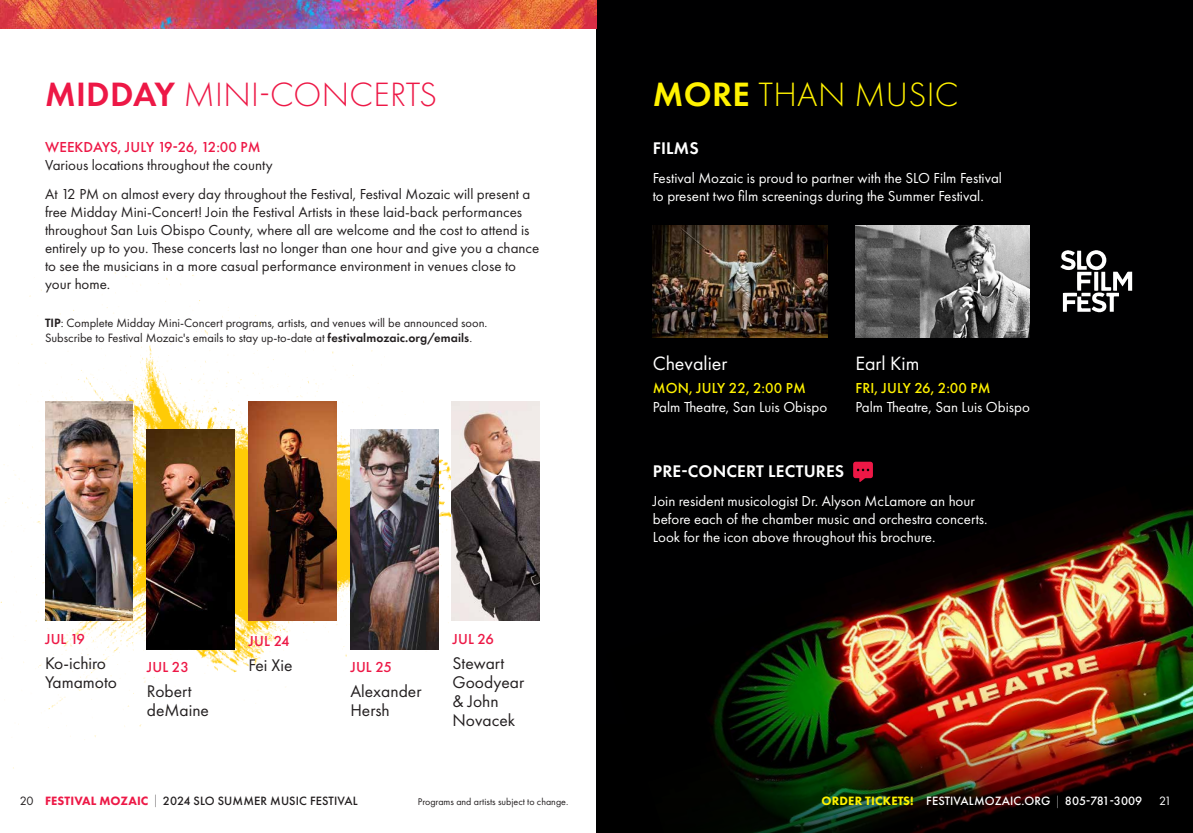
<style>
.page{position:relative;width:1193px;height:833px;background:#fff}
.page>*{position:absolute;margin:0;border:0;box-sizing:border-box;transform-origin:0 0}
.t1{font:300 35px "Futura PT";letter-spacing:.01em;color:#ed1846}
.t2{font:300 35px "Futura PT";letter-spacing:.01em;color:#fff200}
.t3{font:20px "Futura PT";color:#fff}
.t4{font:17.5px/19.2px "Futura PT";color:#231f20}
.t5{font:600 17.5px "Futura PT";letter-spacing:.01em;color:#fff}
.t6{font:15px/18px "Futura PT";color:#231f20}
.t7{font:15px/18px "Futura PT";color:#fff}
.t8{font:500 15px "Futura PT";letter-spacing:.01em;color:#ed1846}
.t9{font:500 15px "Futura PT";letter-spacing:.01em;color:#fff200}
.t10{font:12.5px/15px "Futura PT";color:#231f20}
.t11{font:500 12.5px "Futura PT";letter-spacing:.01em;color:#fff}
.t12{font:500 12.5px "Futura PT";letter-spacing:.01em;color:#231f20;scale:.3 1}
.t13{font:12.5px "Futura PT";color:#fff}
.t14{font:10px "Futura PT";color:#231f20}
.s1{font-weight:600}
.s2{font-weight:400}
.s3{font-weight:800;color:#ed1846}
.s4{font-weight:800;color:#fff200}
</style>
<div class="page">
<div style="left:596px;top:0;width:596px;height:832px;background:#000001"></div>
<img style="left:710px;top:508px;width:482px;height:216px">
<img style="left:713px;top:724px;width:479px;height:108px">
<img style="left:0;top:257px;width:452px;height:512px">
<img style="left:147px;top:429px;width:87px;height:220px">
<img style="left:248px;top:401px;width:88px;height:220px">
<img style="left:45px;top:401px;width:88px;height:220px">
<img style="left:350px;top:429px;width:88px;height:220px">
<img style="left:0;top:0;width:596px;height:28px">
<img style="left:452px;top:401px;width:87px;height:220px">
<svg style="left:853px;top:461px;width:20px;height:21px"></svg>
<svg style="left:1060px;top:250px;width:72px;height:62px"></svg>
<img style="left:652px;top:225px;width:175px;height:112px">
<img style="left:855px;top:225px;width:174px;height:112px">
<h1 class="t1" style="left:45px;top:74px;width:393px"><span class="s1">MIDDAY</span> MINI-CONCERTS</h1>
<p class="t8" style="left:45px;top:138px;width:217px">WEEKDAYS, JULY 19-26, 12:00 PM</p>
<p class="t6" style="left:45px;top:150px;width:487px;line-height:29.2px">Various locations throughout the county<br>At 12 PM on almost every day throughout the Festival, Festival Mozaic will present a</p>
<p class="t6" style="left:45px;top:203px;width:496px">free Midday Mini-Concert! Join the Festival Artists in these laid-back performances throughout San Luis Obispo County, where all are welcome and the cost to attend is entirely up to you. These concerts last no longer than one hour and give you a chance to see the musicians in a more casual performance environment in venues close to your home.</p>
<p class="t10" style="left:45px;top:315px;width:444px"><span class="s1">TIP</span>: Complete Midday Mini-Concert programs, artists, and venues will be announced soon.<br>Subscribe to Festival Mozaic's emails to stay up-to-date at <span class="s1">festivalmozaic.org/emails</span>.</p>
<p class="t8" style="left:45px;top:629px;width:41px">JUL 19</p>
<p class="t4" style="left:45px;top:653px;width:74px">Ko-ichiro<br>Yamamoto</p>
<p class="t8" style="left:350px;top:657px;width:43px">JUL 25</p>
<p class="t8" style="left:249px;top:631px;width:43px">JUL 24</p>
<p class="t4" style="left:248px;top:655px;width:45px">Fei Xie</p>
<p class="t8" style="left:147px;top:657px;width:44px">JUL 23</p>
<p class="t4" style="left:147px;top:681px;width:64px">Robert deMaine</p>
<p class="t4" style="left:350px;top:681px;width:73px">Alexander<br>Hersh</p>
<p class="t8" style="left:452px;top:629px;width:43px">JUL 26</p>
<p class="t4" style="left:452px;top:653px;width:73px">Stewart<br>Goodyear &amp; John<br>Novacek</p>
<h1 class="t2" style="left:653px;top:74px;width:307px"><span class="s1">MORE</span> THAN MUSIC</h1>
<p class="t5" style="left:653px;top:137px;width:47px">FILMS</p>
<p class="t7" style="left:652px;top:169px;width:351px">Festival Mozaic is proud to partner with the SLO Film Festival to present two film screenings during the Summer Festival.</p>
<h2 class="t3" style="left:652px;top:351px;width:76px">Chevalier</h2>
<p class="t9" style="left:653px;top:379px;width:155px">MON, JULY 22, 2:00 PM</p>
<p class="t7" style="left:652px;top:397px;width:176px">Palm Theatre, San Luis Obispo</p>
<h2 class="t3" style="left:855px;top:351px;width:66px">Earl Kim</h2>
<p class="t9" style="left:855px;top:379px;width:137px">FRI, JULY 26, 2:00 PM</p>
<p class="t7" style="left:855px;top:397px;width:176px">Palm Theatre, San Luis Obispo</p>
<p class="t5" style="left:653px;top:460px;width:193px">PRE-CONCERT LECTURES</p>
<p class="t7" style="left:652px;top:492px;width:336px">Join resident musicologist Dr. Alyson McLamore an hour before each of the chamber music and orchestra concerts.<br>Look for the icon above throughout this brochure.</p>
<p class="t12" style="left:20px;top:793px;width:1127px"><span class="s2">20</span> <span class="s3">FESTIVAL MOZAIC</span> | 2024 SLO SUMMER MUSIC FESTIVAL</p>
<p class="t14" style="left:418px;top:795px;width:152px">Programs and artists subject to change.</p>
<p class="t11" style="left:821px;top:793px;width:322px"><span class="s4">ORDER TICKETS!</span> FESTIVALMOZAIC.ORG | 805-781-3009</p>
<p class="t13" style="left:1159px;top:793px;width:14px">21</p>
</div>
